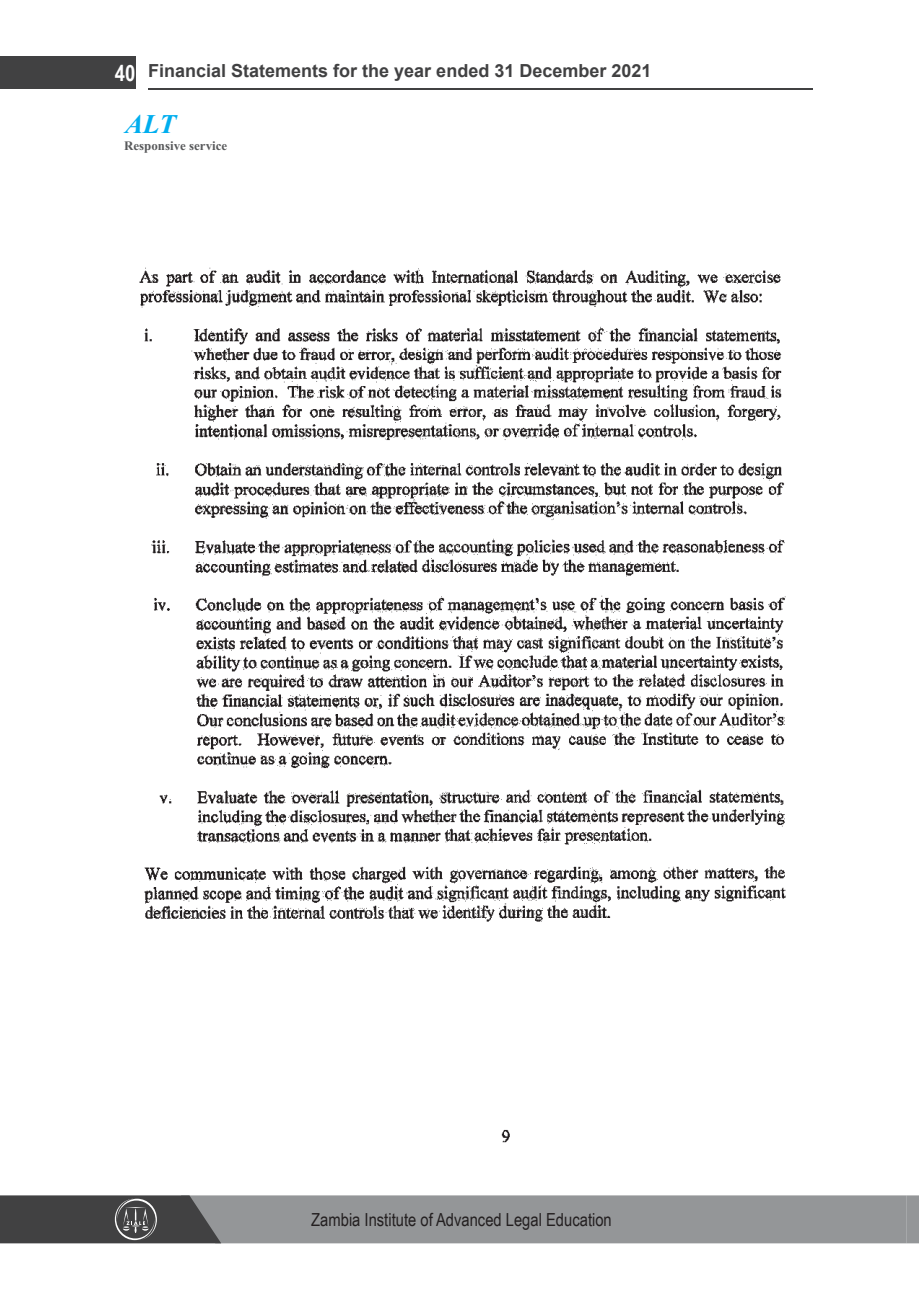
<style>
.page{position:relative;width:919px;height:1289px;background:#fff}
.page>*{position:absolute;margin:0;border:0;box-sizing:border-box;transform-origin:0 0}
.t1{font:italic 700 27px "Times New Roman";color:#00aeef}
.t2{font:700 18px "Arial";color:#414142}
.t3{font:18px "Arial Narrow";color:#231f20}
.t4{font:700 12.9px "Times New Roman";color:#58595b}
.s1{font-family:"Arial Narrow";font-size:22.5px;color:#fff}
</style>
<div class="page">
<img style="left:92px;top:267px;width:807px;height:977px">
<svg style="left:0;top:1195px;width:918px;height:48px;background:#838587"></svg>
<hr style="left:148px;top:88px;width:664px;height:1px;background:#414142">
<div style="left:0;top:57px;width:136px;height:32px;background:#414142"></div>
<p class="t2" style="left:115px;top:58px;width:538px"><span class="s1">40</span> Financial Statements for the year ended 31 December 2021</p>
<p class="t1" style="left:125px;top:105px;width:52px">ALT</p>
<p class="t4" style="left:124px;top:137px;width:105px">Responsive service</p>
<p class="t3" style="left:311px;top:1206px;width:302px">Zambia Institute of Advanced Legal Education</p>
</div>
